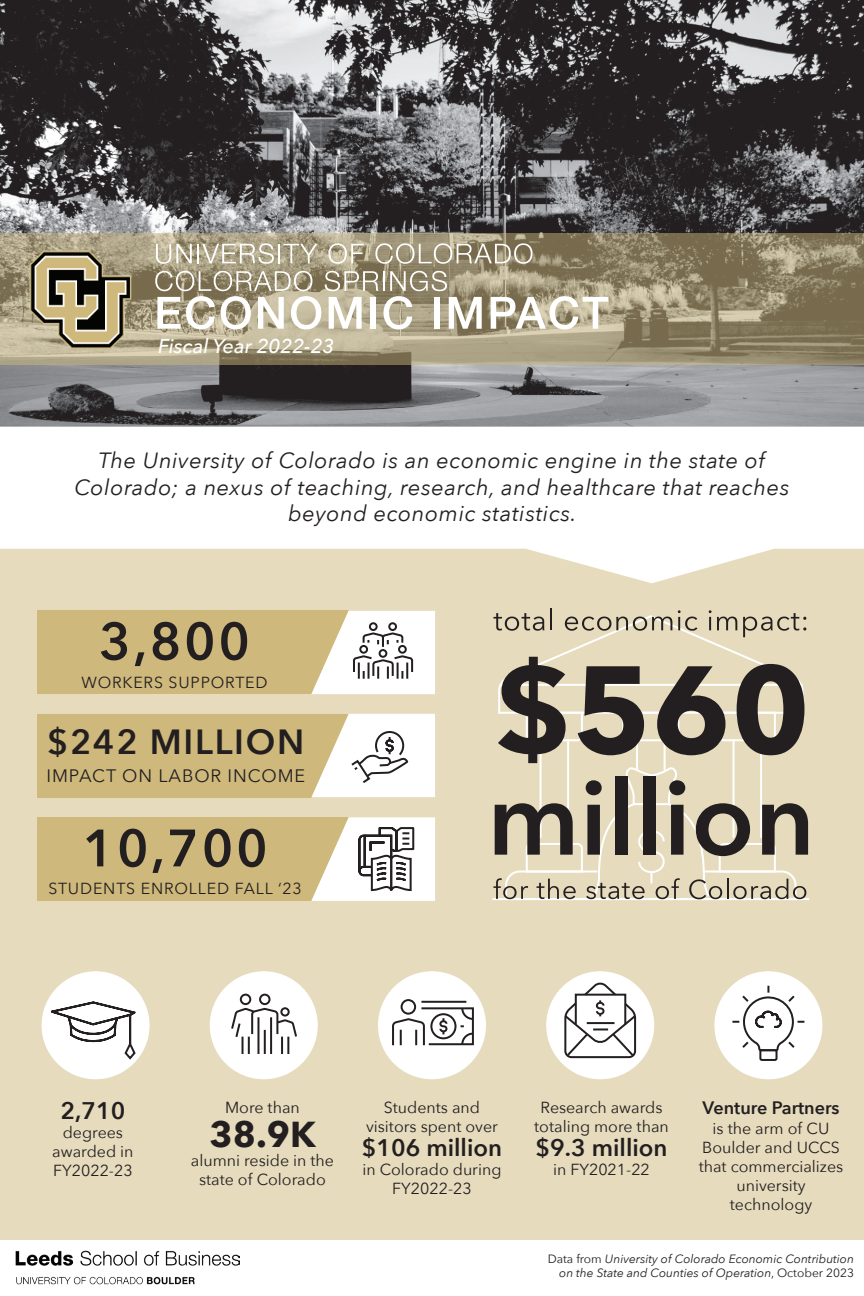
<style>
.page{position:relative;width:864px;height:1296px;background:#fff}
.page>*{position:absolute;margin:0;border:0;box-sizing:border-box;transform-origin:0 0}
.t1{font:700 122.4px "Avenir Next";color:#231f20}
.t2{font:600 52px "Avenir Next";letter-spacing:.05em;color:#231f20}
.t3{font:700 36px "Avenir Next";color:#231f20}
.t4{font:600 34.8px "Avenir Next";letter-spacing:.05em;color:#231f20}
.t5{font:600 24px "Avenir Next";color:#231f20}
.t6{font:italic 22px/26.4px "Avenir Next";letter-spacing:.025em;color:#231f20;text-align:center}
.t7{font:italic 500 20px "Avenir Next";color:#fff}
.t8{font:18px "Avenir Next";letter-spacing:.05em;color:#231f20}
.t9{font:600 18px "Avenir Next";color:#231f20}
.t10{font:16px/19.2px "Avenir Next";color:#231f20;text-align:center}
.t11{font:16px "Avenir Next";letter-spacing:.05em;color:#231f20}
.t12{font:italic 12px/14.4px "Avenir Next";color:#231f20;text-align:right}
.s1{font-style:normal}
</style>
<div class="page">
<img style="left:0;top:0;width:864px;height:427px">
<div style="left:0;top:540px;width:864px;height:700px;background:#e6dbbd"></div>
<svg style="left:0;top:233px;width:864px;height:132px;background:#9b9073"></svg>
<img style="left:29px;top:250px;width:106px;height:99px">
<div style="left:38px;top:610px;width:397px;height:84px;background:#ceb87c"></div>
<div style="left:38px;top:714px;width:397px;height:84px;background:#ceb87c"></div>
<div style="left:38px;top:817px;width:397px;height:84px;background:#ceb87c"></div>
<svg style="left:311px;top:610px;width:124px;height:84px"></svg>
<div style="left:398px;top:645px;width:9px;height:9px;border:2px solid #231f20;border-radius:50%"></div>
<div style="left:388px;top:622px;width:9px;height:9px;border:2px solid #231f20;border-radius:50%"></div>
<div style="left:369px;top:622px;width:9px;height:9px;border:2px solid #231f20;border-radius:50%"></div>
<div style="left:379px;top:649px;width:8px;height:9px;border:2px solid #231f20;border-radius:50%"></div>
<div style="left:359px;top:645px;width:9px;height:9px;border:2px solid #231f20;border-radius:50%"></div>
<svg style="left:311px;top:714px;width:124px;height:84px"></svg>
<svg style="left:0;top:540px;width:864px;height:43px"></svg>
<svg style="left:311px;top:817px;width:124px;height:84px"></svg>
<div style="left:42px;top:971px;width:108px;height:108px;background:#fff;border-radius:50%"></div>
<div style="left:210px;top:971px;width:108px;height:108px;background:#fff;border-radius:50%"></div>
<div style="left:378px;top:971px;width:108px;height:108px;background:#fff;border-radius:50%"></div>
<div style="left:546px;top:971px;width:108px;height:108px;background:#fff;border-radius:50%"></div>
<div style="left:714px;top:971px;width:108px;height:108px;background:#fff;border-radius:50%"></div>
<svg style="left:50px;top:1001px;width:87px;height:60px"></svg>
<svg style="left:231px;top:1007px;width:66px;height:46px"></svg>
<div style="left:240px;top:994px;width:11px;height:11px;border:2px solid #231f20;border-radius:50%"></div>
<div style="left:259px;top:994px;width:12px;height:11px;border:2px solid #231f20;border-radius:50%"></div>
<div style="left:280px;top:1007px;width:10px;height:10px;border:2px solid #231f20;border-radius:50%"></div>
<svg style="left:392px;top:1006px;width:82px;height:40px"></svg>
<hr style="left:421px;top:1001px;width:45px;height:2px;background:#231f20">
<div style="left:401px;top:999px;width:15px;height:16px;border:2px solid #231f20;border-radius:50%"></div>
<svg style="left:563px;top:980px;width:75px;height:79px"></svg>
<svg style="left:732px;top:986px;width:72px;height:75px"></svg>
<img style="left:15px;top:1250px;width:225px;height:35px">
<hr style="left:567px;top:740px;width:2px;height:97px;background:#fff">
<hr style="left:540px;top:740px;width:2px;height:97px;background:#fff">
<hr style="left:664px;top:740px;width:2px;height:30px;background:#fff">
<hr style="left:636px;top:740px;width:2px;height:28px;background:#fff">
<hr style="left:760px;top:740px;width:2px;height:97px;background:#fff">
<hr style="left:733px;top:740px;width:2px;height:97px;background:#fff">
<hr style="left:550px;top:609px;width:2px;height:21px;background:#231f20">
<svg style="left:493px;top:610px;width:313px;height:132px"></svg>
<svg style="left:156px;top:243px;width:161px;height:21px;background:#beb6a0"></svg>
<svg style="left:328px;top:243px;width:36px;height:21px"></svg>
<svg style="left:375px;top:243px;width:158px;height:21px;background:#a9a089"></svg>
<svg style="left:155px;top:271px;width:327px;height:58px"></svg>
<svg style="left:491px;top:296px;width:117px;height:33px"></svg>
<svg style="left:493px;top:766px;width:315px;height:135px"></svg>
<p class="t7" style="left:158px;top:329px;width:178px">Fiscal Year 2022-23</p>
<h3 class="t6" style="left:75px;top:446px;width:716px">The University of Colorado is an economic engine in the state of<br>Colorado; a nexus of teaching, research, and healthcare that reaches beyond economic statistics.</h3>
<h2 class="t2" style="left:99px;top:597px;width:152px">3,800</h2>
<p class="t11" style="left:82px;top:668px;width:188px">WORKERS SUPPORTED</p>
<h3 class="t4" style="left:47px;top:712px;width:259px">$242 MILLION</h3>
<p class="t8" style="left:46px;top:761px;width:260px">IMPACT ON LABOR INCOME</p>
<h2 class="t2" style="left:83px;top:804px;width:187px">10,700</h2>
<p class="t11" style="left:49px;top:875px;width:255px">STUDENTS ENROLLED FALL ‘23</p>
<h1 class="t1" style="left:494px;top:604px;width:318px">$560</h1>
<h3 class="t5" style="left:61px;top:1090px;width:66px">2,710</h3>
<p class="t10" style="left:52px;top:1122px;width:83px">degrees awarded in<br>FY2022-23</p>
<p class="t10" style="left:225px;top:1097px;width:76px">More than</p>
<h3 class="t3" style="left:210px;top:1103px;width:108px">38.9K</h3>
<p class="t10" style="left:191px;top:1150px;width:145px">alumni reside in the state of Colorado</p>
<p class="t10" style="left:366px;top:1097px;width:133px">Students and visitors spent over</p>
<h3 class="t5" style="left:362px;top:1127px;width:142px">$106 million</h3>
<p class="t10" style="left:363px;top:1159px;width:140px">in Colorado during<br>FY2022-23</p>
<p class="t10" style="left:534px;top:1097px;width:136px">Research awards totaling more than</p>
<h3 class="t5" style="left:536px;top:1127px;width:133px">$9.3 million</h3>
<p class="t10" style="left:553px;top:1159px;width:98px">in FY2021-22</p>
<p class="t9" style="left:703px;top:1093px;width:139px">Venture Partners</p>
<p class="t10" style="left:699px;top:1118px;width:146px">is the arm of CU<br>Boulder and UCCS that commercializes university technology</p>
<p class="t12" style="left:548px;top:1251px;width:308px"><span class="s1">Data from</span> University of Colorado Economic Contribution on the State and Counties of Operation<span class="s1">, October 2023</span></p>
</div>
